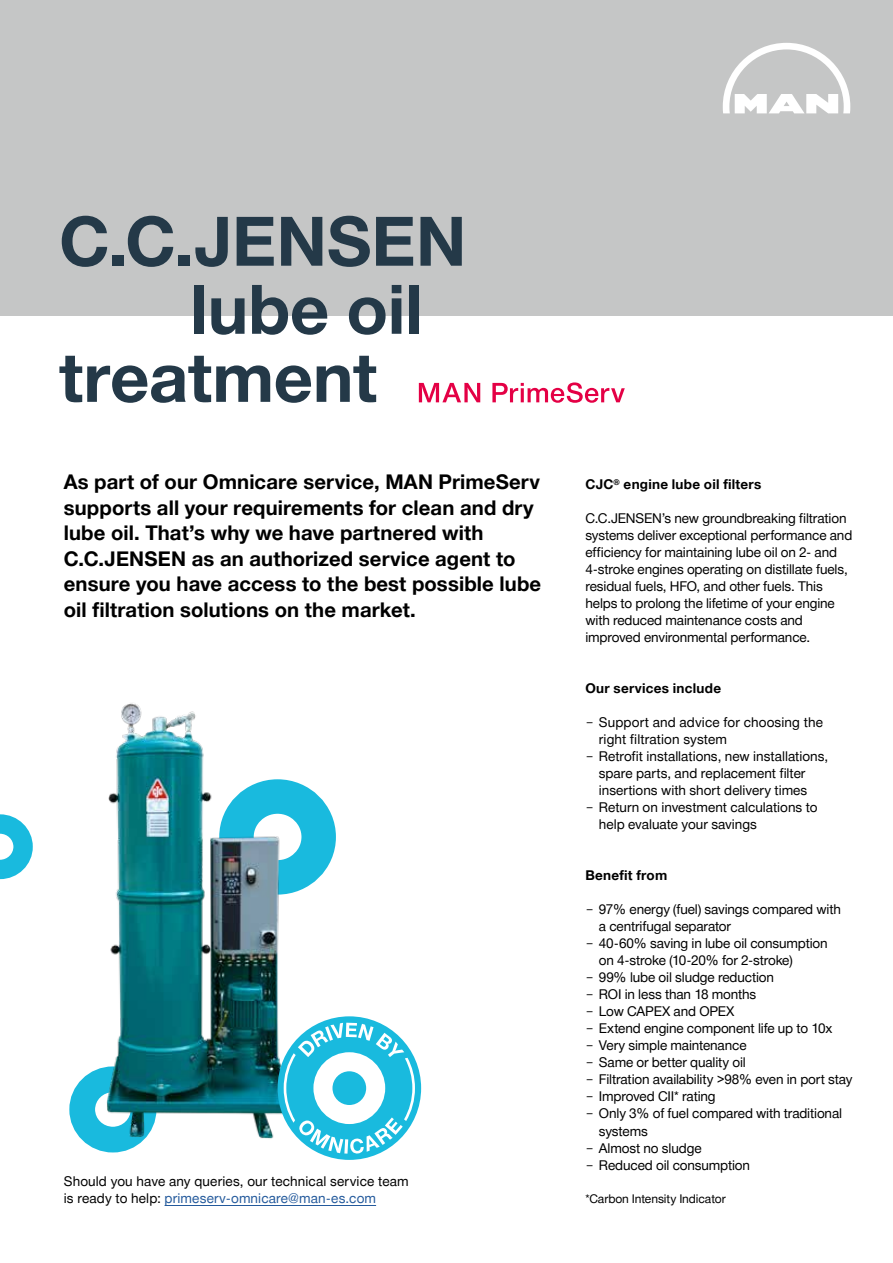
<style>
.page{position:relative;width:893px;height:1263px;background:#fff}
.page>*{position:absolute;margin:0;border:0;box-sizing:border-box;transform-origin:0 0}
.t1{font:700 68.4px "Man Global";color:#243948}
.t2{font:700 20.25px/25.5px "Man Global";letter-spacing:.005em;color:#000}
.t3{font:13.5px/17px "Man Global";letter-spacing:-.01em;color:#000}
.t4{font:13.5px/17px "Man Global";letter-spacing:.01em;color:#000}
.t5{font:700 13.5px "Man Global";letter-spacing:.02em;color:#000}
.t6{font:12px "Man Global";letter-spacing:-.005em;color:#000}
.s1{color:#245a9c}
</style>
<div class="page">
<div style="left:219px;top:779px;width:117px;height:115px;border:34px solid #19bade;border-radius:50%"></div>
<div style="left:69px;top:1066px;width:87px;height:86px;border:26px solid #19bade;border-radius:50%"></div>
<svg style="left:0;top:814px;width:33px;height:65px"></svg>
<img style="left:94px;top:703px;width:215px;height:448px">
<div style="left:0;top:0;width:893px;height:316px;background:#c5c6c6"></div>
<svg style="left:723px;top:43px;width:127px;height:70px"></svg>
<svg style="left:419px;top:383px;width:61px;height:19px"></svg>
<svg style="left:492px;top:382px;width:133px;height:21px"></svg>
<hr style="left:165px;top:1205px;width:211px;height:1px;background:#245a9c">
<div style="left:278px;top:1016px;width:143px;height:143px;background:#19bade;border-radius:50%"></div>
<svg style="left:284px;top:1023px;width:131px;height:131px"></svg>
<h1 class="t1" style="left:59px;top:202px;width:409px">C.C.JENSEN</h1>
<h1 class="t1" style="left:190px;top:270px;width:234px">lube oil</h1>
<h1 class="t1" style="left:59px;top:338px;width:319px">treatment</h1>
<p class="t2" style="left:64px;top:469px;width:479px">As part of our Omnicare service, MAN PrimeServ supports all your requirements for clean and dry lube oil. That’s why we have partnered with C.C.JENSEN as an authorized service agent to ensure you have access to the best possible lube oil filtration solutions on the market.</p>
<p class="t5" style="left:585px;top:476px;width:177px">CJC<sup>®</sup> engine lube oil filters</p>
<p class="t3" style="left:585px;top:510px;width:268px">C.C.JENSEN’s new groundbreaking filtration systems deliver exceptional performance and efficiency for maintaining lube oil on 2- and 4-stroke engines operating on distillate fuels, residual fuels, HFO, and other fuels. This helps to prolong the lifetime of your engine with reduced maintenance costs and improved environmental performance.</p>
<p class="t5" style="left:585px;top:681px;width:137px">Our services include</p>
<p class="t4" style="left:585px;top:714px;width:239px">⎼ Support and advice for choosing the</p>
<p class="t4" style="left:599px;top:731px;width:130px">right filtration system</p>
<p class="t3" style="left:585px;top:748px;width:244px">⎼ Retrofit installations, new installations,</p>
<p class="t3" style="left:599px;top:765px;width:208px">spare parts, and replacement filter</p>
<p class="t3" style="left:599px;top:782px;width:210px">insertions with short delivery times</p>
<p class="t3" style="left:585px;top:799px;width:234px">⎼ Return on investment calculations to</p>
<p class="t3" style="left:599px;top:816px;width:160px">help evaluate your savings</p>
<p class="t5" style="left:585px;top:868px;width:83px">Benefit from</p>
<p class="t3" style="left:585px;top:901px;width:257px">⎼ 97% energy (fuel) savings compared with</p>
<p class="t3" style="left:599px;top:918px;width:134px">a centrifugal separator</p>
<p class="t3" style="left:585px;top:935px;width:244px">⎼ 40-60% saving in lube oil consumption</p>
<p class="t3" style="left:599px;top:952px;width:195px">on 4-stroke (10-20% for 2-stroke)</p>
<p class="t3" style="left:585px;top:969px;width:190px">⎼ 99% lube oil sludge reduction</p>
<p class="t3" style="left:585px;top:986px;width:172px">⎼ ROI in less than 18 months</p>
<p class="t3" style="left:585px;top:1003px;width:151px">⎼ Low CAPEX and OPEX</p>
<p class="t3" style="left:585px;top:1020px;width:249px">⎼ Extend engine component life up to 10x</p>
<p class="t3" style="left:585px;top:1037px;width:163px">⎼ Very simple maintenance</p>
<p class="t3" style="left:585px;top:1054px;width:162px">⎼ Same or better quality oil</p>
<p class="t3" style="left:585px;top:1071px;width:269px">⎼ Filtration availability &gt;98% even in port stay</p>
<p class="t3" style="left:585px;top:1088px;width:132px">⎼ Improved CII* rating</p>
<p class="t3" style="left:585px;top:1105px;width:258px">⎼ Only 3% of fuel compared with traditional</p>
<p class="t3" style="left:599px;top:1122px;width:50px">systems</p>
<p class="t3" style="left:585px;top:1139px;width:118px">⎼ Almost no sludge</p>
<p class="t3" style="left:585px;top:1156px;width:166px">⎼ Reduced oil consumption</p>
<p class="t6" style="left:585px;top:1192px;width:142px">*Carbon Intensity Indicator</p>
<p class="t4" style="left:64px;top:1173px;width:346px">Should you have any queries, our technical service team is ready to help: <span class="s1">primeserv-omnicare@man-es.com</span></p>
</div>
